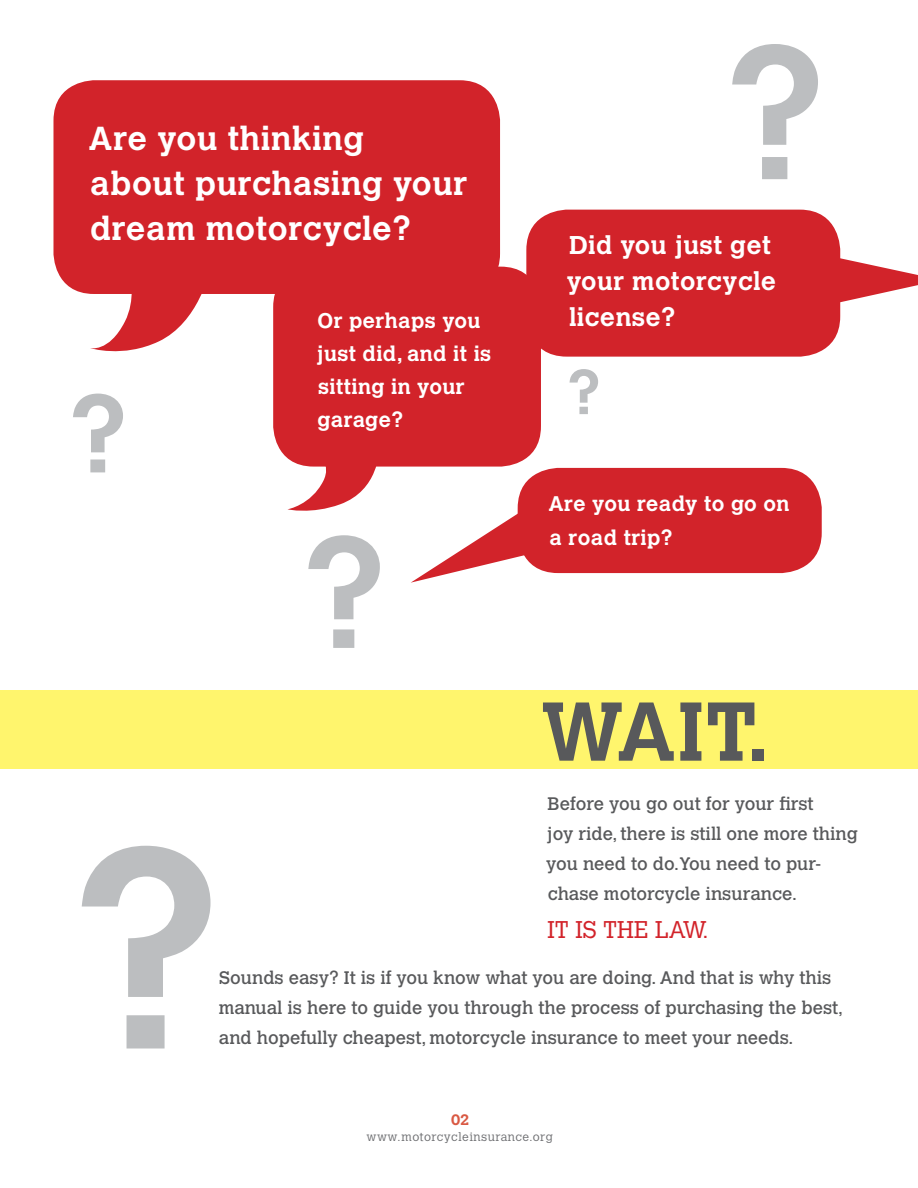
<style>
.page{position:relative;width:918px;height:1188px;background:#fff}
.page>*{position:absolute;margin:0;border:0;box-sizing:border-box;transform-origin:0 0}
.t1{font:700 270px "Calvert";color:#bcbec0}
.t2{font:700 180px "Calvert";color:#bcbec0}
.t3{font:700 150px "Calvert";color:#bcbec0}
.t4{font:700 105px "Calvert";color:#bcbec0}
.t5{font:700 82.5px "Calvert";color:#58595b}
.t6{font:700 60px "Calvert";color:#bcbec0}
.t7{font:700 33px/45px "Calvert";letter-spacing:.02em;color:#fff}
.t8{font:700 25.5px/36px "Calvert";letter-spacing:.02em;color:#fff}
.t9{font:300 24px "Calvert";color:#d2232a}
.t10{font:700 21px/33px "Calvert";letter-spacing:.02em;color:#fff}
.t11{font:18px/30px "Calvert";color:#58595b}
.t12{font:700 15px "Calvert";color:#d95943}
.t13{font:300 12px "Calvert";letter-spacing:.04em;color:#6d6e71}
</style>
<div class="page">
<div style="left:53px;top:80px;width:447px;height:214px;background:#d2232a;border-radius:40px"></div>
<svg style="left:90px;top:293px;width:112px;height:59px"></svg>
<div style="left:273px;top:267px;width:268px;height:200px;background:#d2232a;border-radius:41px"></div>
<svg style="left:287px;top:458px;width:92px;height:53px"></svg>
<div style="left:526px;top:210px;width:314px;height:147px;background:#d2232a;border-radius:40px"></div>
<svg style="left:840px;top:251px;width:78px;height:59px"></svg>
<div style="left:518px;top:468px;width:304px;height:105px;background:#d2232a;border-radius:40px"></div>
<svg style="left:411px;top:510px;width:123px;height:73px"></svg>
<div style="left:0;top:690px;width:918px;height:79px;background:#fff56d"></div>
<h3 class="t7" style="left:89px;top:115px;width:380px">Are you thinking<br>about purchasing your dream motorcycle?</h3>
<h3 class="t4" style="left:69px;top:369px;width:59px">?</h3>
<p class="t10" style="left:317px;top:304px;width:176px">Or perhaps you just did, and it is sitting in your garage?</p>
<h3 class="t3" style="left:302px;top:500px;width:84px">?</h3>
<h2 class="t2" style="left:725px;top:2px;width:101px">?</h2>
<h3 class="t8" style="left:567px;top:227px;width:211px">Did you just get your motorcycle license?</h3>
<h3 class="t6" style="left:567px;top:355px;width:35px">?</h3>
<p class="t10" style="left:548px;top:486px;width:243px;line-height:34.5px">Are you ready to go on a road trip?</p>
<h3 class="t5" style="left:540px;top:679px;width:232px">WAIT.</h3>
<h1 class="t1" style="left:71px;top:783px;width:151px">?</h1>
<p class="t11" style="left:546px;top:789px;width:313px">Before you go out for your first<br>joy ride, there is still one more thing you need to do.You need to pur&shy;chase motorcycle insurance.</p>
<h3 class="t9" style="left:547px;top:916px;width:163px">IT IS THE LAW.</h3>
<p class="t11" style="left:219px;top:963px;width:626px">Sounds easy? It is if you know what you are doing. And that is why this manual is here to guide you through the process of purchasing the best, and hopefully cheapest, motorcycle insurance to meet your needs.</p>
<p class="t12" style="left:451px;top:1111px;width:20px">02</p>
<p class="t13" style="left:367px;top:1130px;width:188px">www.motorcycleinsurance.org</p>
</div>
